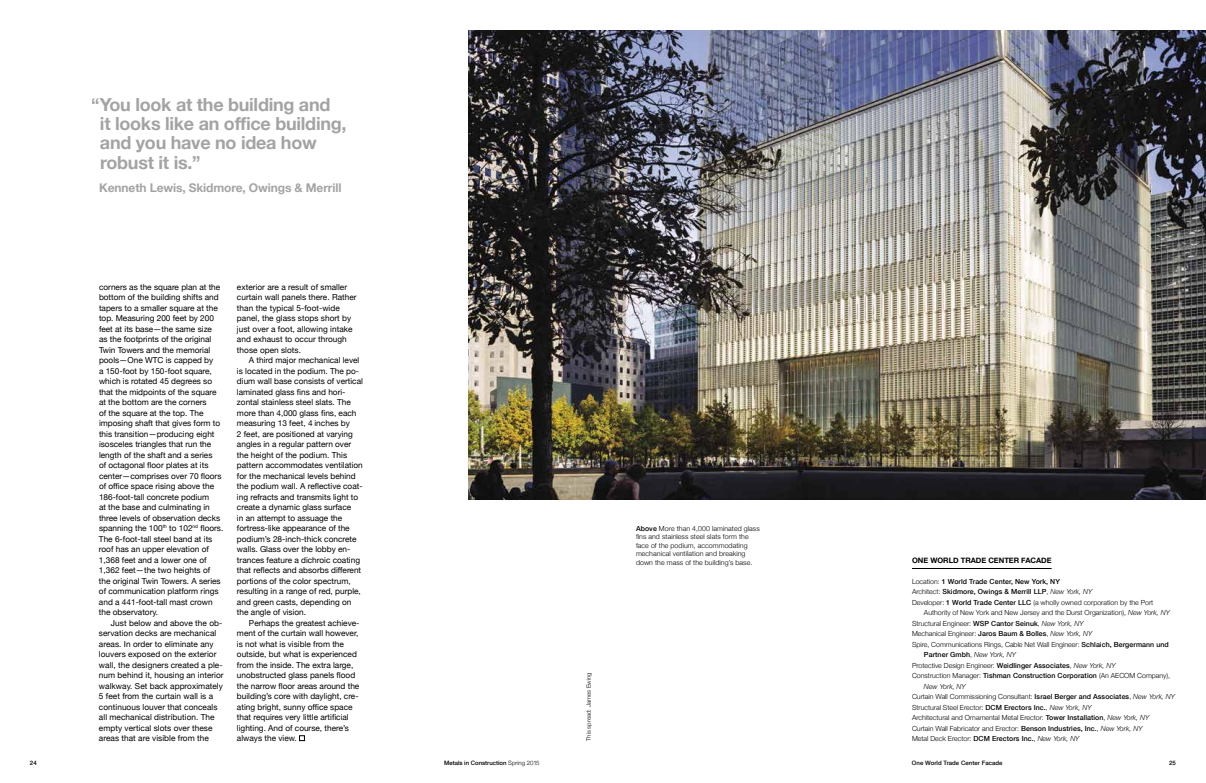
<style>
.page{position:relative;width:1206px;height:783px;background:#fff}
.page>*{position:absolute;margin:0;border:0;box-sizing:border-box;transform-origin:0 0}
.t1{font:700 18px/19.3px "Helvetica Neue";letter-spacing:-.015em;color:#939393}
.t2{font:700 12px "Helvetica Neue";letter-spacing:-.01em;color:#939393}
.t3{font:8.2px/10.5px "Helvetica Neue";color:#000}
.t4{font:700 7.5px "Helvetica Neue";color:#000}
.t5{font:300 7px/8.5px "Helvetica Neue";color:#000}
.t6{font:500 7px "Helvetica Neue";letter-spacing:.01em;color:#000}
.t7{font:italic 300 7px "Helvetica Neue";letter-spacing:.005em;color:#000}
.t8{font:500 6px "Helvetica Neue";color:#000}
.t9{font:300 6px "Helvetica Neue";letter-spacing:.005em;color:#000}
.s1{font-weight:500}
.s2{font-weight:300}
.s3{font-weight:300;font-style:italic}
.s4{font-style:italic}
</style>
<div class="page">
<hr style="left:912px;top:568px;width:140px;height:1px;background:#000">
<svg style="left:299px;top:735px;width:6px;height:6px"></svg>
<img style="left:468px;top:30px;width:738px;height:470px">
<h1 class="t1" style="left:100px;top:94px;width:248px;text-indent:-8px">“You look at the building and<br>it looks like an office building, and you have no idea how robust it is.”</h1>
<h2 class="t2" style="left:99px;top:177px;width:244px">Kenneth Lewis, Skidmore, Owings &amp; Merrill</h2>
<p class="t3" style="left:99px;top:281px;width:126px">corners as the square plan at the bottom of the building shifts and tapers to a smaller square at the top. Measuring 200 feet by 200 feet at its base—the same size<br>as the footprints of the original<br>Twin Towers and the memorial pools—One WTC is capped by<br>a 150-foot by 150-foot square, which is rotated 45 degrees so that the midpoints of the square at the bottom are the corners<br>of the square at the top. The imposing shaft that gives form to this transition—producing eight isosceles triangles that run the length of the shaft and a series<br>of octagonal floor plates at its center—comprises over 70 floors of office space rising above the<br>186-foot-tall concrete podium<br>at the base and culminating in three levels of observation decks spanning the 100<sup>th</sup> to 102<sup>nd</sup> floors.<br>The 6-foot-tall steel band at its roof has an upper elevation of<br>1,368 feet and a lower one of<br>1,362 feet—the two heights of the original Twin Towers. A series of communication platform rings and a 441-foot-tall mast crown the observatory.</p>
<p class="t3" style="left:99px;top:617px;width:126px;text-indent:12px">Just below and above the ob&shy;servation decks are mechanical areas. In order to eliminate any louvers exposed on the exterior wall, the designers created a ple&shy;num behind it, housing an interior walkway. Set back approximately<br>5 feet from the curtain wall is a continuous louver that conceals all mechanical distribution. The empty vertical slots over these areas that are visible from the</p>
<p class="t3" style="left:237px;top:281px;width:121px">exterior are a result of smaller curtain wall panels there. Rather than the typical 5-foot-wide panel, the glass stops short by just over a foot, allowing intake and exhaust to occur through those open slots.</p>
<p class="t3" style="left:237px;top:354px;width:127px;text-indent:12px">A third major mechanical level is located in the podium. The po&shy;dium wall base consists of vertical laminated glass fins and hori&shy;zontal stainless steel slats. The more than 4,000 glass fins, each measuring 13 feet, 4 inches by<br>2 feet, are positioned at varying angles in a regular pattern over the height of the podium. This pattern accommodates ventilation for the mechanical levels behind the podium wall. A reflective coat&shy;ing refracts and transmits light to create a dynamic glass surface<br>in an attempt to assuage the fortress-like appearance of the podium’s 28-inch-thick concrete walls. Glass over the lobby en&shy;trances feature a dichroic coating that reflects and absorbs different portions of the color spectrum, resulting in a range of red, purple, and green casts, depending on the angle of vision.</p>
<p class="t3" style="left:237px;top:617px;width:124px;text-indent:12px">Perhaps the greatest achieve&shy;ment of the curtain wall however, is not what is visible from the outside, but what is experienced from the inside. The extra large, unobstructed glass panels flood the narrow floor areas around the building’s core with daylight, cre&shy;ating bright, sunny office space that requires very little artificial lighting. And of course, there’s always the view.</p>
<p class="t9" style="left:584px;top:741px;width:70px;rotate:-90deg">This spread: James Ewing</p>
<p class="t5" style="left:636px;top:524px;width:125px"><span class="s1">Above</span> More than 4,000 laminated glass fins and stainless steel slats form the face of the podium, accommodating mechanical ventilation and breaking down the mass of the building’s base.</p>
<p class="t4" style="left:912px;top:553px;width:141px">ONE WORLD TRADE CENTER FACADE</p>
<p class="t6" style="left:912px;top:575px;width:149px"><span class="s2">Location:</span> 1 World Trade Center, New York, NY</p>
<p class="t6" style="left:912px;top:586px;width:182px"><span class="s2">Architect:</span> Skidmore, Owings &amp; Merrill LLP<span class="s2">,</span> <span class="s3">New York, NY</span></p>
<p class="t5" style="left:912px;top:597px;width:243px">Developer: <span class="s1">1 World Trade Center LLC</span> (a wholly owned corporation by the Port</p>
<p class="t5" style="left:924px;top:608px;width:247px">Authority of New York and New Jersey and the Durst Organization), <span class="s4">New York, NY</span></p>
<p class="t5" style="left:912px;top:618px;width:173px">Structural Engineer: <span class="s1">WSP Cantor Seinuk</span>, <span class="s4">New York, NY</span></p>
<p class="t5" style="left:912px;top:629px;width:182px">Mechanical Engineer: <span class="s1">Jaros Baum &amp; Bolles</span>, <span class="s4">New York, NY</span></p>
<p class="t5" style="left:912px;top:639px;width:258px">Spire, Communications Rings, Cable Net Wall Engineer: <span class="s1">Schlaich, Bergermann und</span></p>
<p class="t6" style="left:924px;top:649px;width:93px">Partner Gmbh<span class="s2">,</span> <span class="s3">New York, NY</span></p>
<p class="t5" style="left:912px;top:660px;width:205px">Protective Design Engineer: <span class="s1">Weidlinger Associates</span>, <span class="s4">New York, NY</span></p>
<p class="t5" style="left:912px;top:671px;width:260px">Construction Manager: <span class="s1">Tishman Construction Corporation</span> (An AECOM Company),</p>
<p class="t7" style="left:924px;top:680px;width:43px">New York, NY</p>
<p class="t5" style="left:912px;top:692px;width:264px">Curtain Wall Commissioning Consultant: <span class="s1">Israel Berger and Associates</span>, <span class="s4">New York, NY</span></p>
<p class="t5" style="left:912px;top:702px;width:181px">Structural Steel Erector: <span class="s1">DCM Erectors Inc.</span>, <span class="s4">New York, NY</span></p>
<p class="t5" style="left:912px;top:713px;width:239px">Architectural and Ornamental Metal Erector: <span class="s1">Tower Installation</span>, <span class="s4">New York, NY</span></p>
<p class="t5" style="left:912px;top:723px;width:232px">Curtain Wall Fabricator and Erector: <span class="s1">Benson Industries, Inc.</span>, <span class="s4">New York, NY</span></p>
<p class="t5" style="left:912px;top:734px;width:169px">Metal Deck Erector: <span class="s1">DCM Erectors Inc.</span>, <span class="s4">New York, NY</span></p>
<p class="t8" style="left:30px;top:758px;width:8px">24</p>
<p class="t8" style="left:444px;top:758px;width:97px">Metals in Construction <span class="s2">Spring 2015</span></p>
<p class="t8" style="left:912px;top:758px;width:92px">One World Trade Center Facade</p>
<p class="t8" style="left:1169px;top:758px;width:8px">25</p>
</div>
